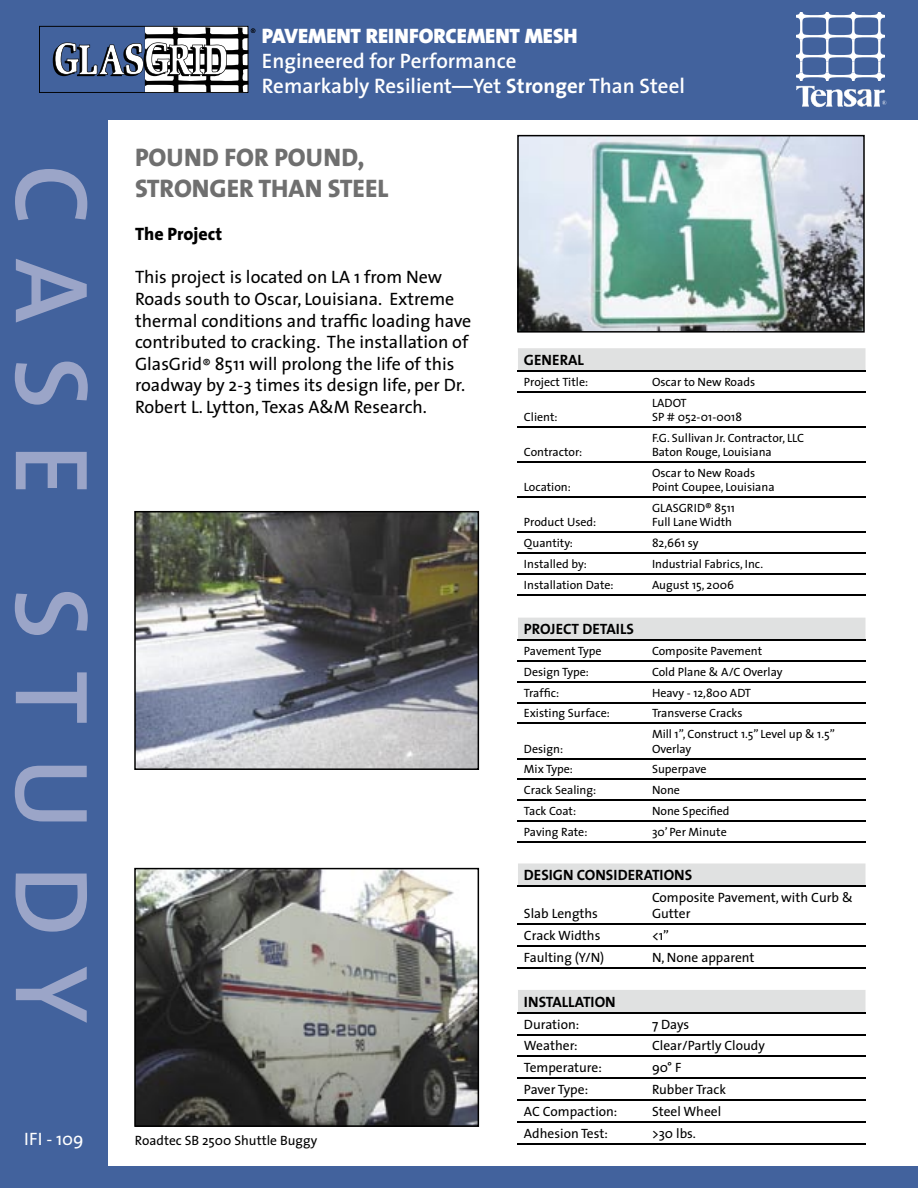
<style>
.page{position:relative;width:918px;height:1188px;background:#fff}
.page>*{position:absolute;margin:0;border:0;box-sizing:border-box;transform-origin:0 0}
.t1{font:105px "The Sans Semi Bold Caps";letter-spacing:.315em;color:#9ba5c8}
.t2{font:800 25.5px/30.6px "The Sans";color:#6f6f6f}
.t3{font:600 21px/25.2px "The Sans";color:#fff}
.t4{font:21px "The Sans Black Caps";color:#fff}
.t5{font:18px/21.6px "The Sans";color:#000}
.t6{font:800 18px "The Sans";color:#000}
.t7{font:18px "The Sans";color:#fff}
.t8{font:15px "The Sans Bold Caps";color:#000}
.t9{font:13.5px/16.2px "The Sans";color:#000}
.t10{font:12px/14.4px "The Sans";color:#000}
.s1{font-weight:700}
.s2{font-size:15px}
</style>
<div class="page">
<svg style="left:518px;top:348px;width:348px;height:664px"></svg>
<hr style="left:518px;top:370px;width:128px;height:2px;background:#000">
<hr style="left:646px;top:370px;width:220px;height:2px;background:#000">
<hr style="left:518px;top:391px;width:128px;height:2px;background:#000">
<hr style="left:646px;top:391px;width:220px;height:2px;background:#000">
<hr style="left:518px;top:426px;width:128px;height:2px;background:#000">
<hr style="left:646px;top:426px;width:220px;height:2px;background:#000">
<hr style="left:518px;top:461px;width:128px;height:2px;background:#000">
<hr style="left:646px;top:461px;width:220px;height:2px;background:#000">
<hr style="left:518px;top:497px;width:128px;height:1px;background:#000">
<hr style="left:646px;top:497px;width:220px;height:1px;background:#000">
<hr style="left:518px;top:532px;width:128px;height:1px;background:#000">
<hr style="left:646px;top:532px;width:220px;height:1px;background:#000">
<hr style="left:518px;top:552px;width:128px;height:2px;background:#000">
<hr style="left:646px;top:552px;width:220px;height:2px;background:#000">
<hr style="left:518px;top:573px;width:128px;height:2px;background:#000">
<hr style="left:646px;top:573px;width:220px;height:2px;background:#000">
<hr style="left:518px;top:594px;width:128px;height:1px;background:#000">
<hr style="left:646px;top:594px;width:220px;height:1px;background:#000">
<hr style="left:518px;top:640px;width:128px;height:1px;background:#000">
<hr style="left:646px;top:640px;width:220px;height:1px;background:#000">
<hr style="left:518px;top:660px;width:128px;height:2px;background:#000">
<hr style="left:646px;top:660px;width:220px;height:2px;background:#000">
<hr style="left:518px;top:681px;width:128px;height:2px;background:#000">
<hr style="left:646px;top:681px;width:220px;height:2px;background:#000">
<hr style="left:518px;top:702px;width:128px;height:1px;background:#000">
<hr style="left:646px;top:702px;width:220px;height:1px;background:#000">
<hr style="left:518px;top:723px;width:128px;height:1px;background:#000">
<hr style="left:646px;top:723px;width:220px;height:1px;background:#000">
<hr style="left:518px;top:758px;width:128px;height:1px;background:#000">
<hr style="left:646px;top:758px;width:220px;height:1px;background:#000">
<hr style="left:518px;top:779px;width:128px;height:1px;background:#000">
<hr style="left:646px;top:779px;width:220px;height:1px;background:#000">
<hr style="left:518px;top:799px;width:128px;height:2px;background:#000">
<hr style="left:646px;top:799px;width:220px;height:2px;background:#000">
<hr style="left:518px;top:820px;width:128px;height:2px;background:#000">
<hr style="left:646px;top:820px;width:220px;height:2px;background:#000">
<hr style="left:518px;top:841px;width:128px;height:1px;background:#000">
<hr style="left:646px;top:841px;width:220px;height:1px;background:#000">
<hr style="left:518px;top:924px;width:128px;height:1px;background:#000">
<hr style="left:646px;top:924px;width:220px;height:1px;background:#000">
<hr style="left:518px;top:945px;width:128px;height:2px;background:#000">
<hr style="left:646px;top:945px;width:220px;height:2px;background:#000">
<hr style="left:518px;top:967px;width:128px;height:2px;background:#000">
<hr style="left:646px;top:967px;width:220px;height:2px;background:#000">
<hr style="left:518px;top:1012px;width:128px;height:2px;background:#000">
<hr style="left:646px;top:1012px;width:220px;height:2px;background:#000">
<hr style="left:518px;top:1034px;width:128px;height:1px;background:#000">
<hr style="left:646px;top:1034px;width:220px;height:1px;background:#000">
<hr style="left:518px;top:1056px;width:128px;height:1px;background:#000">
<hr style="left:646px;top:1056px;width:220px;height:1px;background:#000">
<hr style="left:518px;top:1078px;width:128px;height:1px;background:#000">
<hr style="left:646px;top:1078px;width:220px;height:1px;background:#000">
<hr style="left:518px;top:1099px;width:128px;height:2px;background:#000">
<hr style="left:646px;top:1099px;width:220px;height:2px;background:#000">
<hr style="left:518px;top:1121px;width:128px;height:2px;background:#000">
<hr style="left:646px;top:1121px;width:220px;height:2px;background:#000">
<hr style="left:518px;top:1143px;width:128px;height:2px;background:#000">
<hr style="left:646px;top:1143px;width:220px;height:2px;background:#000">
<hr style="left:518px;top:886px;width:128px;height:1px;background:#000">
<hr style="left:646px;top:886px;width:220px;height:1px;background:#000">
<div style="left:0;top:0;width:918px;height:119px;background:#42629d"></div>
<div style="left:0;top:0;width:108px;height:1188px;background:#42629d"></div>
<svg style="left:797px;top:12px;width:87px;height:68px"></svg>
<svg style="left:796px;top:86px;width:90px;height:21px"></svg>
<svg style="left:39px;top:26px;width:216px;height:67px"></svg>
<svg style="left:134px;top:868px;width:345px;height:259px;background:#777774"></svg>
<div style="left:0;top:1167px;width:918px;height:21px;background:#42629d"></div>
<svg style="left:517px;top:135px;width:348px;height:198px;background:#a0b6b5"></svg>
<img style="left:134px;top:511px;width:345px;height:259px">
<h1 class="t1" style="left:139px;top:164px;width:861px;rotate:90deg">CASE STUDY</h1>
<h3 class="t7" style="left:24px;top:1124px;width:61px">IFI - 109</h3>
<h3 class="t4" style="left:262px;top:18px;width:317px">PAVEMENT REINFORCEMENT MESH</h3>
<h3 class="t3" style="left:262px;top:48px;width:424px">Engineered for Performance<br>Remarkably Resilient—Yet <span class="s1">Stronger</span> Than Steel</h3>
<h2 class="t2" style="left:135px;top:142px;width:255px">POUND FOR POUND,<br>STRONGER THAN STEEL</h2>
<h3 class="t6" style="left:135px;top:219px;width:89px">The Project</h3>
<p class="t5" style="left:135px;top:266px;width:338px">This project is located on LA 1 from New Roads south to Oscar, Louisiana. Extreme thermal conditions and traffic loading have contributed to cracking. The installation of GlasGrid<span class="s2">®</span> 8511 will prolong the life of this roadway by 2-3 times its design life, per Dr.<br>Robert L. Lytton, Texas A&amp;M Research.</p>
<p class="t9" style="left:135px;top:1132px;width:184px">Roadtec SB 2500 Shuttle Buggy</p>
<p class="t8" style="left:524px;top:347px;width:62px">GENERAL</p>
<p class="t10" style="left:524px;top:374px;width:66px">Project Title:</p>
<p class="t10" style="left:652px;top:374px;width:105px">Oscar to New Roads</p>
<p class="t10" style="left:524px;top:409px;width:35px">Client:</p>
<p class="t10" style="left:652px;top:395px;width:91px">LADOT<br>SP # 052-01-0018</p>
<p class="t10" style="left:524px;top:445px;width:60px">Contractor:</p>
<p class="t10" style="left:524px;top:480px;width:48px">Location:</p>
<p class="t10" style="left:524px;top:515px;width:74px">Product Used:</p>
<p class="t10" style="left:652px;top:430px;width:154px">F.G. Sullivan Jr. Contractor, LLC<br>Baton Rouge, Louisiana</p>
<p class="t10" style="left:652px;top:465px;width:124px">Oscar to New Roads<br>Point Coupee, Louisiana</p>
<p class="t10" style="left:652px;top:500px;width:84px">GLASGRID® 8511<br>Full Lane Width</p>
<p class="t10" style="left:524px;top:536px;width:51px">Quantity:</p>
<p class="t10" style="left:652px;top:536px;width:48px">82,661 sy</p>
<p class="t10" style="left:524px;top:556px;width:64px">Installed by:</p>
<p class="t10" style="left:652px;top:556px;width:113px">Industrial Fabrics, Inc.</p>
<p class="t10" style="left:524px;top:577px;width:91px">Installation Date:</p>
<p class="t10" style="left:652px;top:577px;width:84px">August 15, 2006</p>
<p class="t8" style="left:524px;top:617px;width:111px">PROJECT DETAILS</p>
<p class="t10" style="left:524px;top:644px;width:79px">Pavement Type</p>
<p class="t10" style="left:652px;top:644px;width:112px">Composite Pavement</p>
<p class="t10" style="left:524px;top:664px;width:67px">Design Type:</p>
<p class="t10" style="left:652px;top:664px;width:132px">Cold Plane &amp; A/C Overlay</p>
<p class="t10" style="left:524px;top:685px;width:37px">Traffic:</p>
<p class="t10" style="left:652px;top:685px;width:101px">Heavy - 12,800 ADT</p>
<p class="t10" style="left:524px;top:706px;width:87px">Existing Surface:</p>
<p class="t10" style="left:652px;top:706px;width:92px">Transverse Cracks</p>
<p class="t10" style="left:524px;top:741px;width:41px">Design:</p>
<p class="t10" style="left:652px;top:727px;width:184px">Mill 1”, Construct 1.5” Level up &amp; 1.5”<br>Overlay</p>
<p class="t10" style="left:524px;top:762px;width:50px">Mix Type:</p>
<p class="t10" style="left:652px;top:762px;width:56px">Superpave</p>
<p class="t10" style="left:524px;top:783px;width:74px">Crack Sealing:</p>
<p class="t10" style="left:652px;top:783px;width:30px">None</p>
<p class="t10" style="left:524px;top:803px;width:54px">Tack Coat:</p>
<p class="t10" style="left:652px;top:803px;width:79px">None Specified</p>
<p class="t10" style="left:524px;top:824px;width:65px">Paving Rate:</p>
<p class="t10" style="left:652px;top:824px;width:76px">30’ Per Minute</p>
<p class="t8" style="left:524px;top:863px;width:170px">DESIGN CONSIDERATIONS</p>
<p class="t9" style="left:524px;top:905px;width:76px">Slab Lengths</p>
<p class="t9" style="left:652px;top:889px;width:202px">Composite Pavement, with Curb &amp;<br>Gutter</p>
<p class="t9" style="left:524px;top:927px;width:78px">Crack Widths</p>
<p class="t9" style="left:652px;top:927px;width:19px">&lt;1”</p>
<p class="t9" style="left:524px;top:949px;width:82px">Faulting (Y/N)</p>
<p class="t9" style="left:652px;top:949px;width:104px">N, None apparent</p>
<p class="t8" style="left:524px;top:989px;width:93px">INSTALLATION</p>
<p class="t9" style="left:524px;top:1016px;width:57px">Duration:</p>
<p class="t9" style="left:652px;top:1016px;width:39px">7 Days</p>
<p class="t9" style="left:524px;top:1037px;width:55px">Weather:</p>
<p class="t9" style="left:652px;top:1037px;width:114px">Clear/Partly Cloudy</p>
<p class="t9" style="left:524px;top:1059px;width:79px">Temperature:</p>
<p class="t9" style="left:652px;top:1059px;width:31px">90° F</p>
<p class="t9" style="left:524px;top:1081px;width:66px">Paver Type:</p>
<p class="t9" style="left:652px;top:1081px;width:76px">Rubber Track</p>
<p class="t9" style="left:524px;top:1103px;width:95px">AC Compaction:</p>
<p class="t9" style="left:652px;top:1103px;width:71px">Steel Wheel</p>
<p class="t9" style="left:524px;top:1125px;width:86px">Adhesion Test:</p>
<p class="t9" style="left:652px;top:1125px;width:46px">&gt;30 lbs.</p>
</div>
